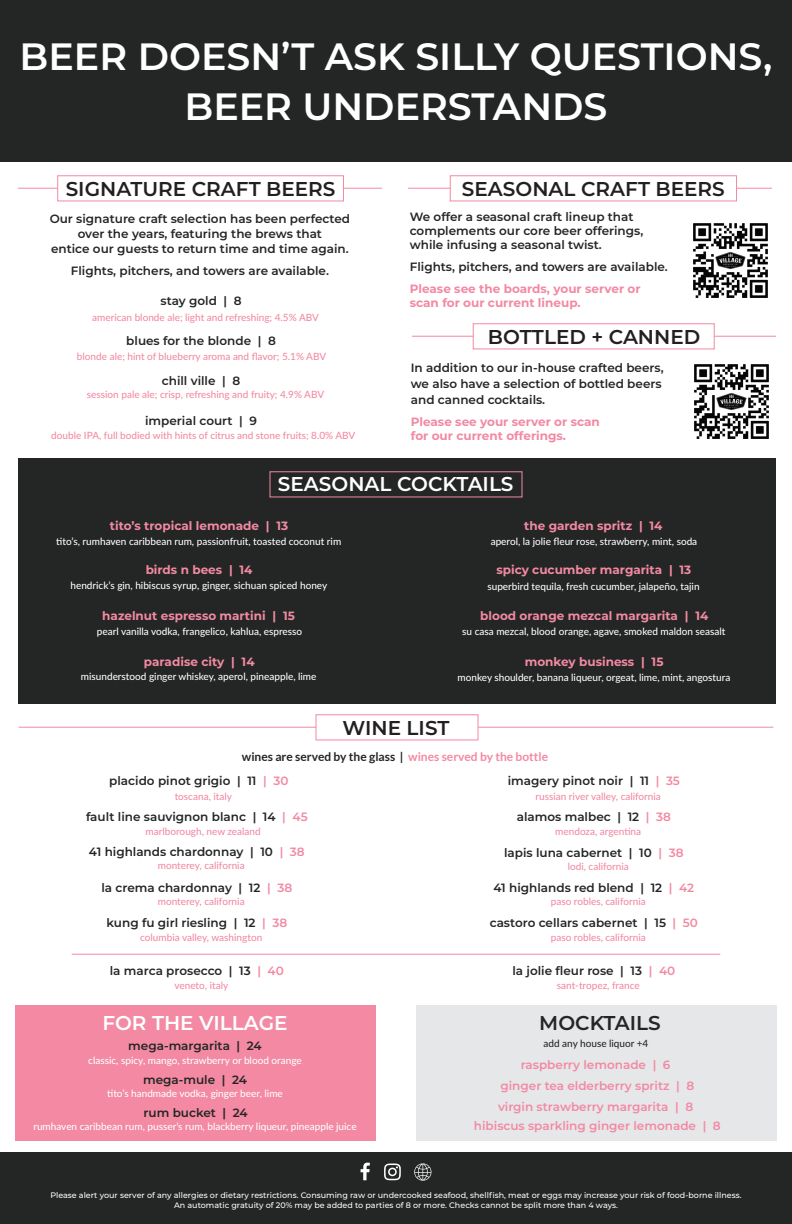
<style>
.page{position:relative;width:792px;height:1224px;background:#fff}
.page>*{position:absolute;margin:0;border:0;box-sizing:border-box;transform-origin:0 0}
.t1{font:600 38px/50px "Montserrat";color:#fff;text-align:center}
.t2{font:600 20px "Montserrat";color:#231f20}
.t3{font:600 20px "Montserrat";color:#fff}
.t4{font:600 20px "Montserrat";color:#232624}
.t5{font:600 12px/14px "Montserrat";color:#232624}
.t6{font:700 12px/14.4px "Montserrat";color:#f389a3}
.t7{font:600 12px/19px "Montserrat";color:#f389a3;text-align:center}
.t8{font:700 12px "Lato";color:#232624}
.t9{font:500 10px "Lato";color:#fff}
.t10{font:500 10px "Lato";color:#f389a3}
.t11{font:500 10px "Lato";color:#232624}
.t12{font:500 8px/9.6px "Montserrat";color:#fff;text-align:center}
.s1{color:#f389a3}
</style>
<div class="page">
<div style="left:18px;top:458px;width:758px;height:246px;background:#232624"></div>
<div style="left:0;top:0;width:792px;height:162px;background:#232624"></div>
<div style="left:0;top:1152px;width:792px;height:72px;background:#232624"></div>
<div style="left:270px;top:471px;width:252px;height:26px;border:1px solid #f389a3"></div>
<div style="left:57px;top:175px;width:287px;height:26px;border:1px solid #f389a3"></div>
<hr style="left:18px;top:188px;width:40px;height:1px;background:#f389a3">
<hr style="left:343px;top:188px;width:39px;height:1px;background:#f389a3">
<div style="left:316px;top:714px;width:163px;height:26px;border:1px solid #f389a3"></div>
<hr style="left:19px;top:727px;width:297px;height:1px;background:#f389a3">
<hr style="left:478px;top:727px;width:295px;height:1px;background:#f389a3">
<div style="left:15px;top:1005px;width:360px;height:136px;background:#f389a3"></div>
<svg style="left:361px;top:1163px;width:9px;height:17px"></svg>
<svg style="left:384px;top:1164px;width:17px;height:16px"></svg>
<svg style="left:414px;top:1163px;width:17px;height:18px"></svg>
<hr style="left:72px;top:954px;width:648px;height:1px;background:#f389a3">
<img style="left:694px;top:364px;width:75px;height:75px">
<div style="left:473px;top:323px;width:242px;height:26px;border:1px solid #f389a3"></div>
<hr style="left:412px;top:336px;width:61px;height:1px;background:#f389a3">
<hr style="left:714px;top:336px;width:62px;height:1px;background:#f389a3">
<div style="left:450px;top:175px;width:287px;height:26px;border:1px solid #f389a3"></div>
<hr style="left:408px;top:188px;width:42px;height:1px;background:#f389a3">
<hr style="left:737px;top:188px;width:35px;height:1px;background:#f389a3">
<img style="left:693px;top:223px;width:75px;height:75px">
<div style="left:416px;top:1005px;width:360px;height:136px;background:#e6e7e9"></div>
<h1 class="t1" style="left:20px;top:30px;width:754px">BEER DOESN’T ASK SILLY QUESTIONS,<br>BEER UNDERSTANDS</h1>
<h2 class="t2" style="left:66px;top:174px;width:271px">SIGNATURE CRAFT BEERS</h2>
<p class="t5" style="left:50px;top:211px;width:302px;line-height:15px;text-align:center">Our signature craft selection has been perfected over the years, featuring the brews that<br>entice our guests to return time and time again.</p>
<p class="t5" style="left:71px;top:263px;width:260px">Flights, pitchers, and towers are available.</p>
<p class="t5" style="left:160px;top:294px;width:83px">stay gold | 8</p>
<p class="t10" style="left:92px;top:311px;width:228px">american blonde ale; light and refreshing; 4.5% ABV</p>
<p class="t5" style="left:126px;top:334px;width:151px">blues for the blonde | 8</p>
<p class="t10" style="left:77px;top:350px;width:251px">blonde ale; hint of blueberry aroma and flavor; 5.1% ABV</p>
<p class="t5" style="left:162px;top:374px;width:80px">chill ville | 8</p>
<p class="t10" style="left:87px;top:388px;width:239px">session pale ale; crisp, refreshing and fruity; 4.9% ABV</p>
<p class="t5" style="left:145px;top:414px;width:113px">imperial court | 9</p>
<p class="t10" style="left:51px;top:429px;width:306px">double IPA, full bodied with hints of citrus and stone fruits; 8.0% ABV</p>
<h2 class="t2" style="left:462px;top:174px;width:264px">SEASONAL CRAFT BEERS</h2>
<p class="t5" style="left:410px;top:209px;width:235px">We offer a seasonal craft lineup that complements our core beer offerings, while infusing a seasonal twist.</p>
<p class="t5" style="left:410px;top:259px;width:260px">Flights, pitchers, and towers are available.</p>
<p class="t6" style="left:410px;top:281px;width:232px">Please see the boards, your server or scan for our current lineup.</p>
<h2 class="t2" style="left:488px;top:322px;width:214px">BOTTLED + CANNED</h2>
<p class="t5" style="left:411px;top:359px;width:254px;line-height:16px">In addition to our in-house crafted beers, we also have a selection of bottled beers and canned cocktails.</p>
<p class="t6" style="left:411px;top:414px;width:191px">Please see your server or scan for our current offerings.</p>
<h2 class="t3" style="left:278px;top:470px;width:237px">SEASONAL COCKTAILS</h2>
<p class="t6" style="left:110px;top:518px;width:180px">tito’s tropical lemonade | 13</p>
<p class="t9" style="left:56px;top:534px;width:286px">tito’s, rumhaven caribbean rum, passionfruit, toasted coconut rim</p>
<p class="t6" style="left:146px;top:562px;width:108px">birds n bees | 14</p>
<p class="t9" style="left:71px;top:578px;width:258px">hendrick’s gin, hibiscus syrup, ginger, sichuan spiced honey</p>
<p class="t6" style="left:524px;top:518px;width:140px">the garden spritz | 14</p>
<p class="t9" style="left:491px;top:534px;width:208px">aperol, la jolie fleur rose, strawberry, mint, soda</p>
<p class="t6" style="left:496px;top:562px;width:196px">spicy cucumber margarita | 13</p>
<p class="t9" style="left:487px;top:579px;width:214px">superbird tequila, fresh cucumber, jalapeño, tajin</p>
<p class="t6" style="left:102px;top:608px;width:194px">hazelnut espresso martini | 15</p>
<p class="t9" style="left:97px;top:624px;width:207px">pearl vanilla vodka, frangelico, kahlua, espresso</p>
<p class="t6" style="left:480px;top:608px;width:229px">blood orange mezcal margarita | 14</p>
<p class="t9" style="left:462px;top:624px;width:265px">su casa mezcal, blood orange, agave, smoked maldon seasalt</p>
<p class="t6" style="left:144px;top:654px;width:112px">paradise city | 14</p>
<p class="t9" style="left:81px;top:670px;width:237px">misunderstood ginger whiskey, aperol, pineapple, lime</p>
<p class="t6" style="left:525px;top:654px;width:140px">monkey business | 15</p>
<p class="t9" style="left:457px;top:670px;width:274px">monkey shoulder, banana liqueur, orgeat, lime, mint, angostura</p>
<h2 class="t2" style="left:343px;top:713px;width:108px">WINE LIST</h2>
<p class="t8" style="left:242px;top:750px;width:308px">wines are served by the glass | <span class="s1">wines served by the bottle</span></p>
<p class="t5" style="left:109px;top:773px;width:181px">placido pinot grigio | 11 <span class="s1">| 30</span></p>
<p class="t10" style="left:175px;top:789px;width:59px">toscana, italy</p>
<p class="t5" style="left:86px;top:809px;width:223px">fault line sauvignon blanc | 14 <span class="s1">| 45</span></p>
<p class="t10" style="left:146px;top:824px;width:117px">marlborough, new zealand</p>
<p class="t5" style="left:89px;top:844px;width:217px">41 highlands chardonnay | 10 <span class="s1">| 38</span></p>
<p class="t10" style="left:158px;top:858px;width:88px">monterey, california</p>
<p class="t5" style="left:102px;top:880px;width:192px">la crema chardonnay | 12 <span class="s1">| 38</span></p>
<p class="t10" style="left:140px;top:930px;width:124px">columbia valley, washington</p>
<p class="t10" style="left:158px;top:894px;width:88px">monterey, california</p>
<p class="t5" style="left:106px;top:915px;width:182px">kung fu girl riesling | 12 <span class="s1">| 38</span></p>
<p class="t5" style="left:110px;top:963px;width:176px">la marca prosecco | 13 <span class="s1">| 40</span></p>
<p class="t10" style="left:174px;top:978px;width:55px">veneto, italy</p>
<h2 class="t3" style="left:102px;top:1008px;width:187px">FOR THE VILLAGE</h2>
<p class="t5" style="left:128px;top:1038px;width:135px">mega-margarita | 24</p>
<p class="t9" style="left:88px;top:1053px;width:215px">classic, spicy, mango, strawberry or blood orange</p>
<p class="t5" style="left:143px;top:1072px;width:105px">mega-mule | 24</p>
<p class="t9" style="left:107px;top:1086px;width:177px">tito’s handmade vodka, ginger beer, lime</p>
<p class="t5" style="left:144px;top:1105px;width:106px">rum bucket | 24</p>
<p class="t9" style="left:33px;top:1119px;width:325px">rumhaven caribbean rum, pusser’s rum, blackberry liqueur, pineapple juice</p>
<p class="t5" style="left:508px;top:773px;width:174px">imagery pinot noir | 11 <span class="s1">| 35</span></p>
<p class="t10" style="left:536px;top:789px;width:127px">russian river valley, california</p>
<p class="t5" style="left:517px;top:809px;width:156px">alamos malbec | 12 <span class="s1">| 38</span></p>
<p class="t10" style="left:555px;top:824px;width:87px">mendoza, argentina</p>
<p class="t5" style="left:504px;top:845px;width:181px">lapis luna cabernet | 10 <span class="s1">| 38</span></p>
<p class="t10" style="left:568px;top:859px;width:63px">lodi, california</p>
<p class="t5" style="left:493px;top:880px;width:202px">41 highlands red blend | 12 <span class="s1">| 42</span></p>
<p class="t5" style="left:490px;top:915px;width:210px">castoro cellars cabernet | 15 <span class="s1">| 50</span></p>
<p class="t10" style="left:551px;top:894px;width:96px">paso robles, california</p>
<p class="t10" style="left:551px;top:930px;width:96px">paso robles, california</p>
<p class="t5" style="left:512px;top:963px;width:164px">la jolie fleur rose | 13 <span class="s1">| 40</span></p>
<p class="t10" style="left:557px;top:978px;width:84px">sant-tropez, france</p>
<h2 class="t4" style="left:539px;top:1009px;width:123px">MOCKTAILS</h2>
<p class="t11" style="left:544px;top:1036px;width:106px">add any house liquor +4</p>
<p class="t7" style="left:500px;top:1054px;width:195px;line-height:21px">raspberry lemonade | 6<br>ginger tea elderberry spritz | 8</p>
<p class="t7" style="left:474px;top:1097px;width:248px">virgin strawberry margarita | 8 hibiscus sparkling ginger lemonade | 8</p>
<p class="t12" style="left:50px;top:1190px;width:693px">Please alert your server of any allergies or dietary restrictions. Consuming raw or undercooked seafood, shellfish, meat or eggs may increase your risk of food-borne illness.<br>An automatic gratuity of 20% may be added to parties of 8 or more. Checks cannot be split more than 4 ways.</p>
</div>
